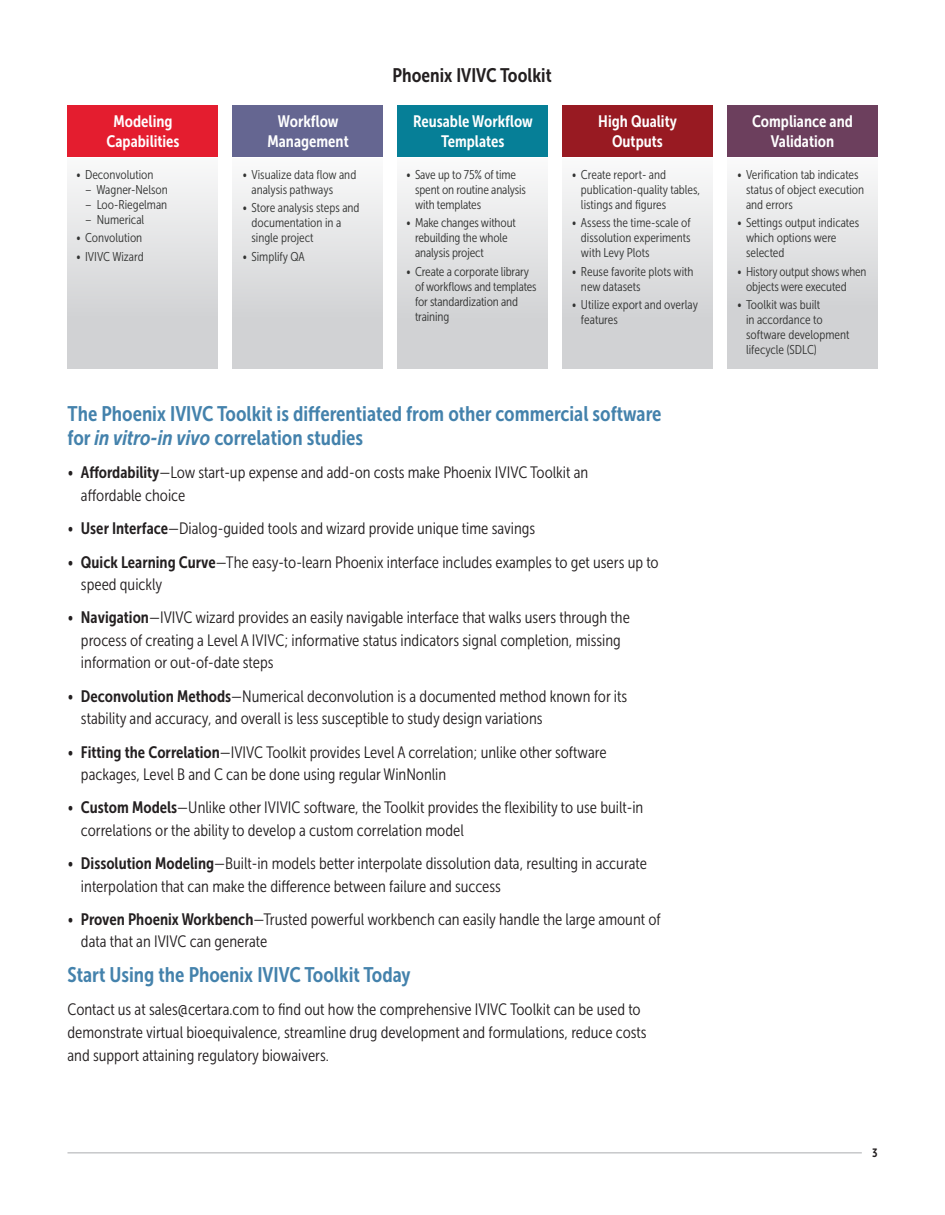
<style>
.page{position:relative;width:945px;height:1215px;background:#fff}
.page>*{position:absolute;margin:0;border:0;box-sizing:border-box;transform-origin:0 0}
.t1{font:21px/24px "Museo Sans Cond 700";color:#4482ac}
.t2{font:19.5px "Museo Sans Cond 700";color:#231f20}
.t3{font:16.5px/22.5px "Museo Sans Cond 300";color:#231f20}
.t4{font:16.5px/19.8px "Museo Sans Cond 700";color:#fff;text-align:center}
.t5{font:12.75px/15px "Museo Sans Cond 300";color:#323332}
.t6{font:12px "Museo Sans Cond 700";color:#231f20}
.s1{font-style:italic}
.s2{font-family:"Museo Sans Cond 700"}
</style>
<div class="page">
<hr style="left:68px;top:1152px;width:794px;height:2px;background:#c7c8ca">
<div style="left:397px;top:158px;width:151px;height:210px;background:linear-gradient(to bottom,#f8f8f8,#cacbcd)"></div>
<div style="left:562px;top:158px;width:151px;height:210px;background:linear-gradient(to bottom,#f8f8f8,#cacbcd)"></div>
<div style="left:727px;top:158px;width:151px;height:210px;background:linear-gradient(to bottom,#f6f7f7,#c9cacc)"></div>
<div style="left:67px;top:158px;width:151px;height:210px;background:linear-gradient(to bottom,#f6f7f7,#cacbcd)"></div>
<div style="left:232px;top:158px;width:151px;height:210px;background:linear-gradient(to bottom,#f8f8f8,#cacbcd)"></div>
<div style="left:562px;top:105px;width:151px;height:52px;background:#981a22"></div>
<div style="left:727px;top:105px;width:151px;height:52px;background:#6c3f5d"></div>
<div style="left:397px;top:105px;width:151px;height:52px;background:#067f97"></div>
<div style="left:67px;top:105px;width:151px;height:52px;background:#e41d2f"></div>
<div style="left:232px;top:105px;width:151px;height:52px;background:#656691"></div>
<p class="t2" style="left:393px;top:65px;width:160px">Phoenix IVIVC Toolkit</p>
<p class="t4" style="left:106px;top:112px;width:75px">Modeling<br>Capabilities</p>
<p class="t4" style="left:268px;top:112px;width:83px">Workflow<br>Management</p>
<p class="t4" style="left:413px;top:112px;width:121px">Reusable Workflow<br>Templates</p>
<p class="t4" style="left:598px;top:112px;width:80px">High Quality<br>Outputs</p>
<p class="t4" style="left:752px;top:112px;width:102px">Compliance and<br>Validation</p>
<p class="t5" style="left:76px;top:167px;width:79px">• Deconvolution</p>
<p class="t5" style="left:85px;top:182px;width:84px">– Wagner-Nelson</p>
<p class="t5" style="left:85px;top:197px;width:84px">– Loo-Riegelman</p>
<p class="t5" style="left:85px;top:212px;width:61px">– Numerical</p>
<p class="t5" style="left:76px;top:231px;width:68px">• Convolution</p>
<p class="t5" style="left:76px;top:249px;width:69px">• IVIVC Wizard</p>
<p class="t5" style="left:251px;top:167px;width:106px;text-indent:-9px">• Visualize data flow and analysis pathways</p>
<p class="t5" style="left:251px;top:201px;width:110px;text-indent:-9px">• Store analysis steps and documentation in a single project</p>
<p class="t5" style="left:242px;top:249px;width:64px">• Simplify QA</p>
<p class="t5" style="left:415px;top:167px;width:112px;text-indent:-9px">• Save up to 75% of time spent on routine analysis with templates</p>
<p class="t5" style="left:415px;top:216px;width:102px;text-indent:-9px">• Make changes without rebuilding the whole analysis project</p>
<p class="t5" style="left:415px;top:264px;width:123px;text-indent:-9px">• Create a corporate library of workflows and templates for standardization and training</p>
<p class="t5" style="left:581px;top:167px;width:121px;text-indent:-9px">• Create report- and publication-quality tables, listings and figures</p>
<p class="t5" style="left:581px;top:216px;width:111px;text-align:justify;text-indent:-9px">• Assess the time-scale of dissolution experiments with Levy Plots</p>
<p class="t5" style="left:581px;top:264px;width:114px;text-indent:-9px">• Reuse favorite plots with new datasets</p>
<p class="t5" style="left:581px;top:297px;width:119px;text-indent:-9px">• Utilize export and overlay features</p>
<p class="t1" style="left:68px;top:402px;width:596px">The Phoenix IVIVC Toolkit is differentiated from other commercial software for <span class="s1">in vitro-in vivo</span> correlation studies</p>
<p class="t3" style="left:81px;top:462px;width:509px;text-indent:-13px">• <span class="s2">Affordability</span>—Low start-up expense and add-on costs make Phoenix IVIVC Toolkit an affordable choice</p>
<p class="t3" style="left:68px;top:518px;width:469px">• <span class="s2">User Interface</span>—Dialog-guided tools and wizard provide unique time savings</p>
<p class="t3" style="left:81px;top:551px;width:579px;text-indent:-13px">• <span class="s2">Quick Learning Curve</span>—The easy-to-learn Phoenix interface includes examples to get users up to speed quickly</p>
<p class="t3" style="left:81px;top:607px;width:550px;text-indent:-13px">• <span class="s2">Navigation</span>—IVIVC wizard provides an easily navigable interface that walks users through the process of creating a Level A IVIVC; informative status indicators signal completion, missing information or out-of-date steps</p>
<p class="t3" style="left:81px;top:685px;width:548px;text-indent:-13px">• <span class="s2">Deconvolution Methods</span>—Numerical deconvolution is a documented method known for its stability and accuracy, and overall is less susceptible to study design variations</p>
<p class="t3" style="left:81px;top:741px;width:527px;text-indent:-13px">• <span class="s2">Fitting the Correlation</span>—IVIVC Toolkit provides Level A correlation; unlike other software packages, Level B and C can be done using regular WinNonlin</p>
<p class="t3" style="left:81px;top:797px;width:564px;text-indent:-13px">• <span class="s2">Custom Models</span>—Unlike other IVIVIC software, the Toolkit provides the flexibility to use built-in correlations or the ability to develop a custom correlation model</p>
<p class="t3" style="left:81px;top:852px;width:567px;text-indent:-13px">• <span class="s2">Dissolution Modeling</span>—Built-in models better interpolate dissolution data, resulting in accurate interpolation that can make the difference between failure and success</p>
<p class="t3" style="left:81px;top:908px;width:581px;text-indent:-13px">• <span class="s2">Proven Phoenix Workbench</span>—Trusted powerful workbench can easily handle the large amount of data that an IVIVC can generate</p>
<p class="t1" style="left:68px;top:963px;width:345px">Start Using the Phoenix IVIVC Toolkit Today</p>
<p class="t3" style="left:68px;top:999px;width:581px">Contact us at sales@certara.com to find out how the comprehensive IVIVC Toolkit can be used to demonstrate virtual bioequivalence, streamline drug development and formulations, reduce costs and support attaining regulatory biowaivers.</p>
<p class="t5" style="left:746px;top:167px;width:120px;text-indent:-9px">• Verification tab indicates status of object execution and errors</p>
<p class="t5" style="left:746px;top:216px;width:115px;text-indent:-9px">• Settings output indicates which options were selected</p>
<p class="t5" style="left:746px;top:264px;width:122px;text-indent:-9px">• History output shows when objects were executed</p>
<p class="t5" style="left:746px;top:297px;width:105px;text-indent:-9px">• Toolkit was built<br>in accordance to software development lifecycle (SDLC)</p>
<p class="t6" style="left:872px;top:1146px;width:7px">3</p>
</div>
